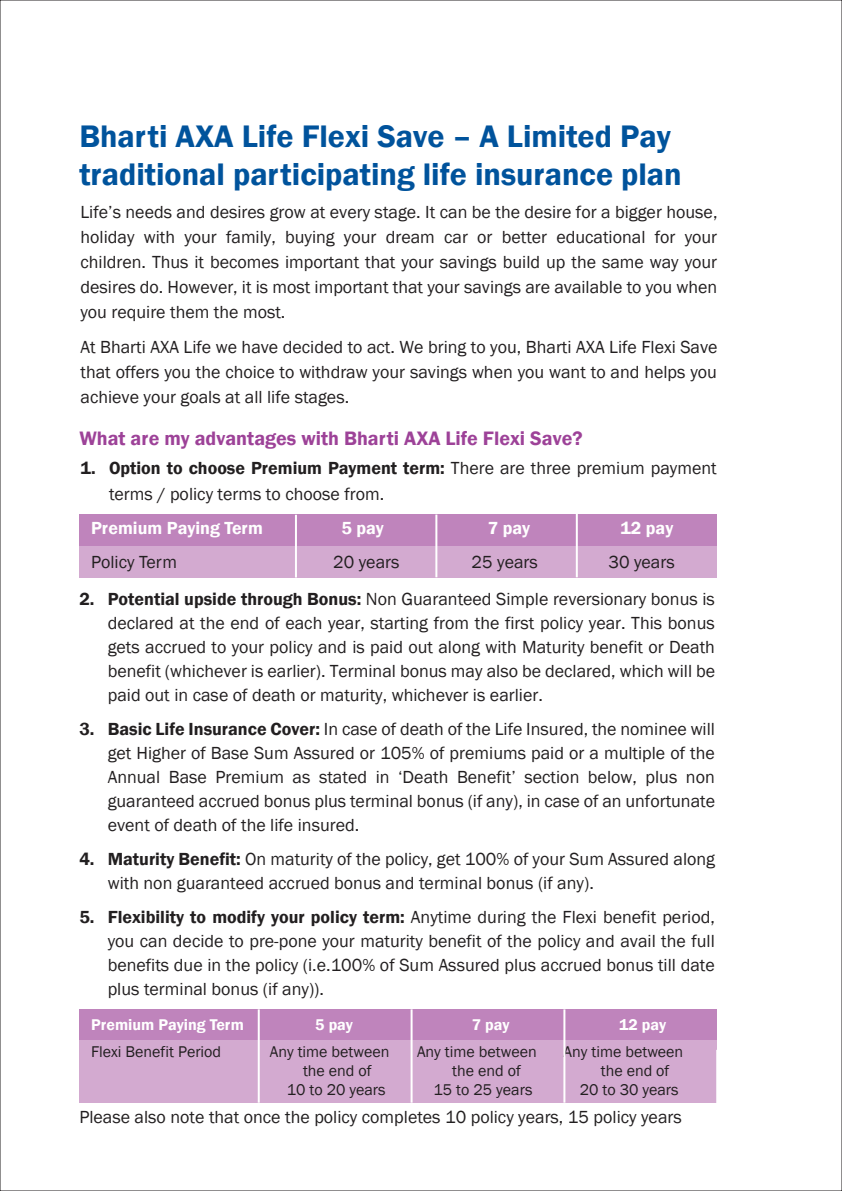
<style>
.page{position:relative;width:842px;height:1191px;background:#fff}
.page>*{position:absolute;margin:0;border:0;box-sizing:border-box;transform-origin:0 0}
.t1{font:600 32px/38px "Franklin Gothic";color:#00539c}
.t2{font:600 20px "Franklin Gothic";color:#9d4298}
.t3{font:18px/24px "Franklin Gothic";color:#221f20;text-align:justify}
.t4{font:600 18px "Franklin Gothic";color:#fff}
.t5{font:16px "Franklin Gothic";color:#221f20}
.t6{font:600 16px "Franklin Gothic";color:#fff}
.s1{font-weight:600}
</style>
<div class="page">
<div style="left:79px;top:546px;width:638px;height:31px;background:#d3aad0"></div>
<div style="left:79px;top:514px;width:638px;height:32px;background:#bf84bc"></div>
<hr style="left:295px;top:515px;width:2px;height:62px;background:#fff">
<hr style="left:435px;top:514px;width:2px;height:63px;background:#fff">
<hr style="left:576px;top:512px;width:2px;height:65px;background:#fff">
<div style="left:79px;top:1039px;width:638px;height:63px;background:#d3aad0"></div>
<div style="left:79px;top:1009px;width:638px;height:30px;background:#bf84bc"></div>
<hr style="left:258px;top:1009px;width:2px;height:93px;background:#fff">
<hr style="left:411px;top:1009px;width:2px;height:93px;background:#fff">
<hr style="left:563px;top:1009px;width:2px;height:93px;background:#fff">
<hr style="left:716px;top:1049px;width:2px;height:94px;background:#fff">
<h1 class="t1" style="left:79px;top:117px;width:604px">Bharti AXA Life Flexi Save – A Limited Pay traditional participating life insurance plan</h1>
<p class="t3" style="left:80px;top:200px;width:638px;line-height:25px">Life’s needs and desires grow at every stage. It can be the desire for a bigger house, holiday with your family, buying your dream car or better educational for your children. Thus it becomes important that your savings build up the same way your desires do. However, it is most important that your savings are available to you when you require them the most.</p>
<p class="t3" style="left:80px;top:335px;width:639px;line-height:25px">At Bharti AXA Life we have decided to act. We bring to you, Bharti AXA Life Flexi Save that offers you the choice to withdraw your savings when you want to and helps you achieve your goals at all life stages.</p>
<p class="t2" style="left:79px;top:426px;width:505px">What are my advantages with Bharti AXA Life Flexi Save?</p>
<p class="t3" style="left:109px;top:456px;width:609px;line-height:26px;text-indent:-28px"><span class="s1">1. Option to choose Premium Payment term:</span> There are three premium payment terms / policy terms to choose from.</p>
<p class="t4" style="left:91px;top:517px;width:173px">Premium Paying Term</p>
<p class="t4" style="left:341px;top:517px;width:44px">5 pay</p>
<p class="t4" style="left:488px;top:517px;width:44px">7 pay</p>
<p class="t4" style="left:620px;top:517px;width:55px">12 pay</p>
<p class="t3" style="left:91px;top:550px;width:87px">Policy Term</p>
<p class="t3" style="left:333px;top:550px;width:68px">20 years</p>
<p class="t3" style="left:472px;top:550px;width:68px">25 years</p>
<p class="t3" style="left:608px;top:550px;width:68px">30 years</p>
<p class="t3" style="left:108px;top:587px;width:609px;text-indent:-28px"><span class="s1">2. Potential upside through Bonus:</span> Non Guaranteed Simple reversionary bonus is declared at the end of each year, starting from the first policy year. This bonus gets accrued to your policy and is paid out along with Maturity benefit or Death benefit (whichever is earlier). Terminal bonus may also be declared, which will be paid out in case of death or maturity, whichever is earlier.</p>
<p class="t3" style="left:108px;top:717px;width:609px;text-indent:-28px"><span class="s1">3. Basic Life Insurance Cover:</span> In case of death of the Life Insured, the nominee will get Higher of Base Sum Assured or 105% of premiums paid or a multiple of the Annual Base Premium as stated in ‘Death Benefit’ section below, plus non guaranteed accrued bonus plus terminal bonus (if any), in case of an unfortunate event of death of the life insured.</p>
<p class="t3" style="left:108px;top:847px;width:609px;text-indent:-28px"><span class="s1">4. Maturity Benefit:</span> On maturity of the policy, get 100% of your Sum Assured along with non guaranteed accrued bonus and terminal bonus (if any).</p>
<p class="t3" style="left:108px;top:905px;width:609px;text-indent:-28px"><span class="s1">5. Flexibility to modify your policy term:</span> Anytime during the Flexi benefit period, you can decide to pre-pone your maturity benefit of the policy and avail the full benefits due in the policy (i.e.100% of Sum Assured plus accrued bonus till date plus terminal bonus (if any)).</p>
<p class="t6" style="left:91px;top:1014px;width:154px">Premium Paying Term</p>
<p class="t6" style="left:315px;top:1014px;width:39px">5 pay</p>
<p class="t6" style="left:472px;top:1014px;width:39px">7 pay</p>
<p class="t6" style="left:619px;top:1014px;width:49px">12 pay</p>
<p class="t5" style="left:91px;top:1041px;width:132px">Flexi Benefit Period</p>
<p class="t5" style="left:270px;top:1041px;width:121px">Any time between</p>
<p class="t5" style="left:417px;top:1041px;width:121px">Any time between</p>
<p class="t5" style="left:564px;top:1041px;width:121px">Any time between</p>
<p class="t5" style="left:303px;top:1060px;width:70px">the end of</p>
<p class="t5" style="left:452px;top:1060px;width:70px">the end of</p>
<p class="t5" style="left:601px;top:1060px;width:70px">the end of</p>
<p class="t5" style="left:287px;top:1080px;width:100px">10 to 20 years</p>
<p class="t5" style="left:434px;top:1080px;width:100px">15 to 25 years</p>
<p class="t5" style="left:580px;top:1080px;width:100px">20 to 30 years</p>
<p class="t3" style="left:79px;top:1105px;width:604px">Please also note that once the policy completes 10 policy years, 15 policy years</p>
</div>
